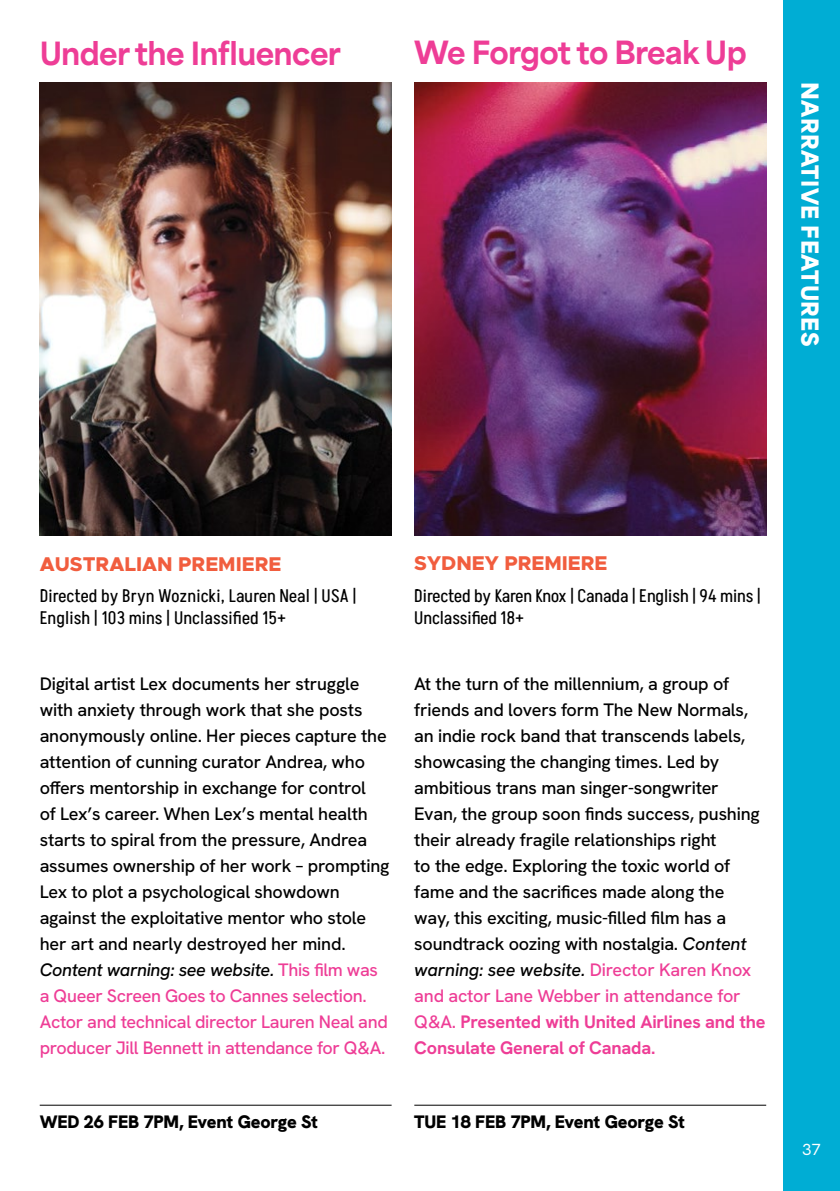
<style>
.page{position:relative;width:840px;height:1191px;background:#fff}
.page>*{position:absolute;margin:0;border:0;box-sizing:border-box;transform-origin:0 0}
.t1{font:800 30px "Area Normal";letter-spacing:-.02em;color:#ee3d96}
.t2{font:900 22px "Area Normal";letter-spacing:.02em;color:#fff}
.t3{font:800 20px "Metropolis";color:#f15d3e}
.t4{font:500 18px/26px "Hanken Grotesk";letter-spacing:-.01em;color:#000}
.t5{font:18px/22px "Akshar";letter-spacing:.005em;color:#000}
.t6{font:900 18px "Hanken Grotesk";letter-spacing:-.01em;color:#000}
.t7{font:16px "Hanken Grotesk";color:#fff}
.s1{font-style:italic}
.s2{color:#ee3d96}
.s3{font-weight:700;color:#ee3d96}
</style>
<div class="page">
<div style="left:782px;top:0;width:57px;height:1191px;background:#00add4"></div>
<hr style="left:40px;top:1104px;width:351px;height:1px;background:#000">
<img style="left:40px;top:83px;width:351px;height:452px">
<img style="left:414px;top:83px;width:351px;height:452px">
<hr style="left:414px;top:1104px;width:351px;height:1px;background:#000">
<h1 class="t1" style="left:40px;top:26px;width:302px">Under the Influencer</h1>
<h1 class="t1" style="left:414px;top:26px;width:334px">We Forgot to Break Up</h1>
<p class="t2" style="left:829px;top:82px;width:266px;rotate:90deg">NARRATIVE FEATURES</p>
<p class="t3" style="left:40px;top:551px;width:243px">AUSTRALIAN PREMIERE</p>
<p class="t3" style="left:414px;top:551px;width:195px">SYDNEY PREMIERE</p>
<p class="t5" style="left:40px;top:585px;width:318px">Directed by Bryn Woznicki, Lauren Neal | USA |<br>English | 103 mins | Unclassified 15+</p>
<p class="t5" style="left:414px;top:585px;width:348px">Directed by Karen Knox | Canada | English | 94 mins |<br>Unclassified 18+</p>
<p class="t4" style="left:40px;top:670px;width:351px">Digital artist Lex documents her struggle with anxiety through work that she posts anonymously online. Her pieces capture the attention of cunning curator Andrea, who offers mentorship in exchange for control<br>of Lex’s career. When Lex’s mental health starts to spiral from the pressure, Andrea assumes ownership of her work – prompting Lex to plot a psychological showdown against the exploitative mentor who stole her art and nearly destroyed her mind.<br><span class="s1">Content warning: see website.</span> <span class="s2">This film was a Queer Screen Goes to Cannes selection.<br>Actor and technical director Lauren Neal and producer Jill Bennett in attendance for Q&amp;A.</span></p>
<p class="t4" style="left:414px;top:670px;width:352px">At the turn of the millennium, a group of friends and lovers form The New Normals, an indie rock band that transcends labels, showcasing the changing times. Led by ambitious trans man singer-songwriter Evan, the group soon finds success, pushing their already fragile relationships right<br>to the edge. Exploring the toxic world of fame and the sacrifices made along the<br>way, this exciting, music-filled film has a soundtrack oozing with nostalgia. <span class="s1">Content warning: see website.</span> <span class="s2">Director Karen Knox and actor Lane Webber in attendance for Q&amp;A.</span> <span class="s3">Presented with United Airlines and the Consulate General of Canada.</span></p>
<p class="t6" style="left:40px;top:1110px;width:279px">WED 26 FEB 7PM, Event George St</p>
<p class="t6" style="left:414px;top:1110px;width:272px">TUE 18 FEB 7PM, Event George St</p>
<p class="t7" style="left:802px;top:1139px;width:20px">37</p>
</div>
